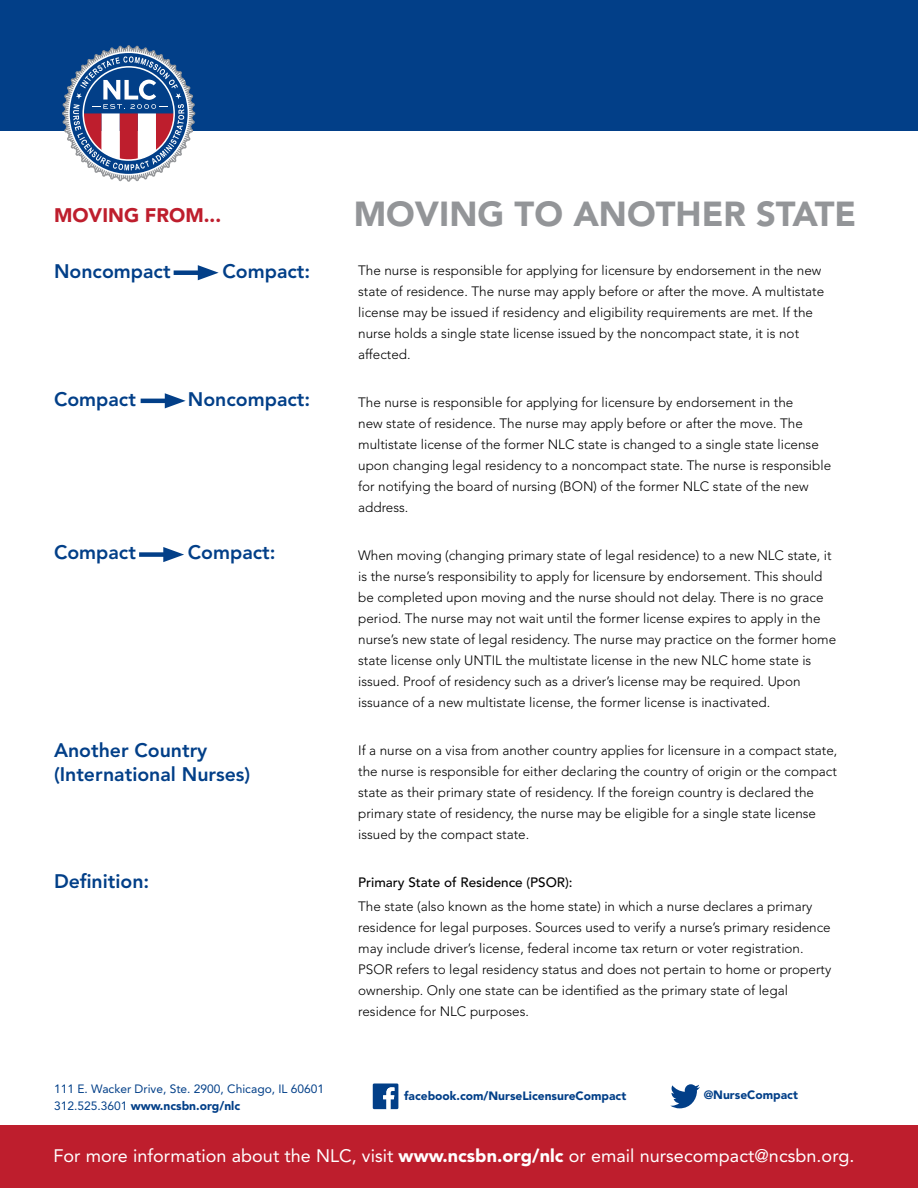
<style>
.page{position:relative;width:918px;height:1188px;background:#fff}
.page>*{position:absolute;margin:0;border:0;box-sizing:border-box;transform-origin:0 0}
.t1{font:900 34.5px "Avenir LT Std";color:#939598}
.t2{font:800 19.5px/23.4px "Avenir LT Std";color:#023f88}
.t3{font:900 19.5px "Avenir LT Std";color:#be1e2d}
.t4{font:18px "Avenir LT Std";letter-spacing:.005em;color:#fff}
.t5{font:300 13.5px/21px "Avenir LT Std";color:#000}
.t6{font:500 13.5px "Avenir LT Std";color:#000}
.t7{font:12px/16.5px "Avenir LT Std";color:#023f88}
.t8{font:900 12px "Avenir LT Std";color:#023f88}
.s1{font-weight:900}
</style>
<div class="page">
<div style="left:0;top:0;width:918px;height:131px;background:#023f88"></div>
<svg style="left:62px;top:45px;width:133px;height:137px"></svg>
<div style="left:174px;top:270px;width:32px;height:5px;background:#023f88"></div>
<svg style="left:198px;top:265px;width:21px;height:15px"></svg>
<hr style="left:141px;top:399px;width:32px;height:4px;background:#023f88">
<svg style="left:165px;top:393px;width:21px;height:15px"></svg>
<div style="left:139px;top:552px;width:33px;height:5px;background:#023f88"></div>
<svg style="left:163px;top:547px;width:21px;height:15px"></svg>
<div style="left:0;top:1126px;width:918px;height:62px;background:#be1e2d"></div>
<svg style="left:373px;top:1084px;width:25px;height:25px"></svg>
<svg style="left:670px;top:1084px;width:30px;height:24px"></svg>
<h2 class="t3" style="left:54px;top:204px;width:169px">MOVING FROM...</h2>
<h2 class="t2" style="left:54px;top:260px;width:118px">Noncompact</h2>
<h2 class="t2" style="left:223px;top:260px;width:89px">Compact:</h2>
<h2 class="t2" style="left:54px;top:388px;width:83px">Compact</h2>
<h2 class="t2" style="left:188px;top:388px;width:124px">Noncompact:</h2>
<h2 class="t2" style="left:54px;top:541px;width:83px">Compact</h2>
<h2 class="t2" style="left:188px;top:541px;width:89px">Compact:</h2>
<h2 class="t2" style="left:54px;top:739px;width:198px">Another Country (International Nurses)</h2>
<h2 class="t2" style="left:54px;top:870px;width:97px">Definition:</h2>
<h1 class="t1" style="left:354px;top:193px;width:504px">MOVING TO ANOTHER STATE</h1>
<p class="t5" style="left:358px;top:260px;width:468px">The nurse is responsible for applying for licensure by endorsement in the new state of residence. The nurse may apply before or after the move. A multistate license may be issued if residency and eligibility requirements are met. If the nurse holds a single state license issued by the noncompact state, it is not affected.</p>
<p class="t5" style="left:358px;top:392px;width:474px">The nurse is responsible for applying for licensure by endorsement in the<br>new state of residence. The nurse may apply before or after the move. The multistate license of the former NLC state is changed to a single state license upon changing legal residency to a noncompact state. The nurse is responsible for notifying the board of nursing (BON) of the former NLC state of the new address.</p>
<p class="t5" style="left:358px;top:545px;width:480px">When moving (changing primary state of legal residence) to a new NLC state, it is the nurse’s responsibility to apply for licensure by endorsement. This should be completed upon moving and the nurse should not delay. There is no grace period. The nurse may not wait until the former license expires to apply in the nurse’s new state of legal residency. The nurse may practice on the former home state license only UNTIL the multistate license in the new NLC home state is issued. Proof of residency such as a driver’s license may be required. Upon issuance of a new multistate license, the former license is inactivated.</p>
<p class="t5" style="left:358px;top:740px;width:481px">If a nurse on a visa from another country applies for licensure in a compact state, the nurse is responsible for either declaring the country of origin or the compact state as their primary state of residency. If the foreign country is declared the primary state of residency, the nurse may be eligible for a single state license issued by the compact state.</p>
<p class="t6" style="left:358px;top:875px;width:216px">Primary State of Residence (PSOR):</p>
<p class="t5" style="left:358px;top:896px;width:475px">The state (also known as the home state) in which a nurse declares a primary residence for legal purposes. Sources used to verify a nurse’s primary residence may include driver’s license, federal income tax return or voter registration.<br>PSOR refers to legal residency status and does not pertain to home or property ownership. Only one state can be identified as the primary state of legal residence for NLC purposes.</p>
<p class="t7" style="left:54px;top:1081px;width:272px">111 E. Wacker Drive, Ste. 2900, Chicago, IL 60601<br>312.525.3601 <span class="s1">www.ncsbn.org/nlc</span></p>
<p class="t8" style="left:404px;top:1089px;width:224px">facebook.com/NurseLicensureCompact</p>
<p class="t8" style="left:704px;top:1088px;width:96px">@NurseCompact</p>
<h3 class="t4" style="left:53px;top:1145px;width:803px">For more information about the NLC, visit <span class="s1">www.ncsbn.org/nlc</span> or email nursecompact@ncsbn.org.</h3>
</div>
